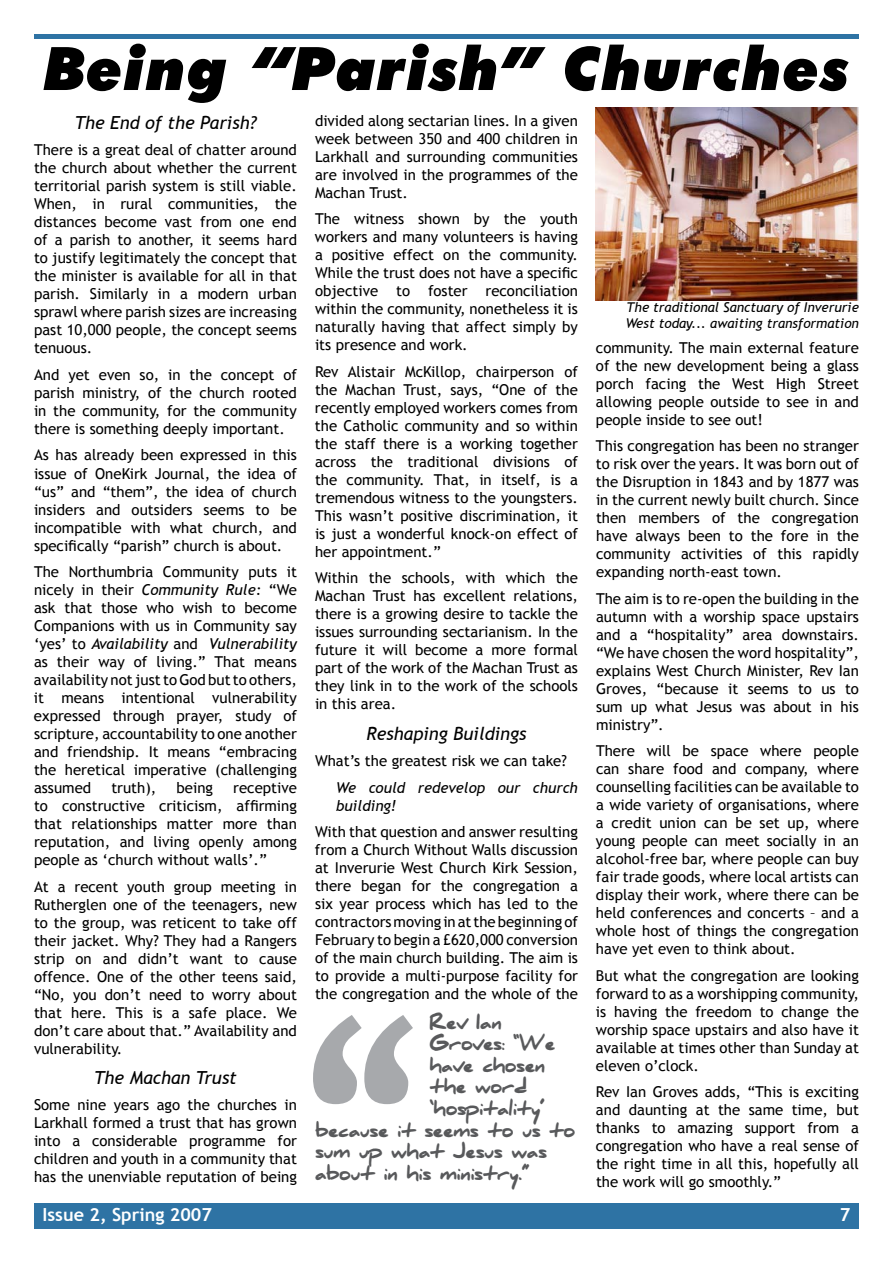
<style>
.page{position:relative;width:893px;height:1263px;background:#fff}
.page>*{position:absolute;margin:0;border:0;box-sizing:border-box;transform-origin:0 0}
.t1{font:300px "Trebuchet MS";color:#a7a9ac}
.t2{font:italic 900 60px "Futura BT";letter-spacing:.02em;color:#000}
.t3{font:900 18px "Daniel";letter-spacing:-.025em;color:#58595b}
.t4{font:italic 18px "Trebuchet MS";color:#000}
.t5{font:700 18px "Trebuchet MS";color:#fff}
.t6{font:15px/18px "Trebuchet MS";color:#000;text-align:justify}
.t7{font:italic 15px/18px "Trebuchet MS";color:#000}
.t8{font:italic 13.5px/16.2px "Trebuchet MS";color:#000}
.s1{font-style:italic}
</style>
<div class="page">
<hr style="left:34px;top:34px;width:825px;height:4px;background:#2e73a4">
<div style="left:34px;top:1203px;width:825px;height:26px;background:#2e73a4"></div>
<img style="left:596px;top:108px;width:262px;height:192px">
<h2 class="t2" style="left:43px;top:32px;width:807px">Being “Parish” Churches</h2>
<p class="t6" style="left:315px;top:112px;width:264px">divided along sectarian lines. In a given week between 350 and 400 children in Larkhall and surrounding communities are involved in the programmes of the Machan Trust.</p>
<p class="t6" style="left:315px;top:210px;width:264px">The witness shown by the youth workers and many volunteers is having a positive effect on the community.<br>While the trust does not have a specific objective to foster reconciliation within the community, nonetheless it is naturally having that affect simply by its presence and work.</p>
<p class="t6" style="left:315px;top:363px;width:264px">Rev Alistair McKillop, chairperson of the Machan Trust, says, “One of the recently employed workers comes from the Catholic community and so within the staff there is a working together across the traditional divisions of the community. That, in itself, is a tremendous witness to the youngsters.<br>This wasn’t positive discrimination, it is just a wonderful knock-on effect of her appointment.”</p>
<p class="t6" style="left:315px;top:569px;width:264px">Within the schools, with which the Machan Trust has excellent relations, there is a growing desire to tackle the issues surrounding sectarianism. In the future it will become a more formal part of the work of the Machan Trust as they link in to the work of the schools in this area.</p>
<p class="t4" style="left:366px;top:722px;width:161px">Reshaping Buildings</p>
<p class="t6" style="left:315px;top:752px;width:253px">What’s the greatest risk we can take?</p>
<p class="t7" style="left:336px;top:778px;width:243px">We could redevelop our church building!</p>
<p class="t6" style="left:315px;top:823px;width:265px">With that question and answer resulting from a Church Without Walls discussion at Inverurie West Church Kirk Session, there began for the congregation a six year process which has led to the contractorsmoving inatthebeginningof February to begin a £620,000 conversion of the main church building. The aim is to provide a multi-purpose facility for the congregation and the whole of the</p>
<h1 class="t1" style="left:281px;top:953px;width:163px">‘‘</h1>
<p class="t3" style="left:429px;top:1012px;width:74px">Rev Ian</p>
<p class="t4" style="left:75px;top:112px;width:183px">The End of the Parish?</p>
<p class="t6" style="left:34px;top:141px;width:264px">There is a great deal of chatter around the church about whether the current territorial parish system is still viable.<br>When, in rural communities, the distances become vast from one end of a parish to another, it seems hard to justify legitimately the concept that the minister is available for all in that parish. Similarly in a modern urban sprawl where parish sizes are increasing past 10,000 people, the concept seems tenuous.</p>
<p class="t6" style="left:34px;top:366px;width:264px">And yet even so, in the concept of parish ministry, of the church rooted in the community, for the community there is something deeply important.</p>
<p class="t6" style="left:34px;top:446px;width:264px">As has already been expressed in this issue of OneKirk Journal, the idea of “us” and “them”, the idea of church insiders and outsiders seems to be incompatible with what church, and specifically “parish” church is about.</p>
<p class="t6" style="left:34px;top:563px;width:264px">The Northumbria Community puts it nicely in their <span class="s1">Community Rule:</span> “We ask that those who wish to become Companions with us in Community say ‘yes’ to <span class="s1">Availability</span> and <span class="s1">Vulnerability </span>as their way of living.” That means availability notjusttoGod butto others, it means intentional vulnerability expressed through prayer, study of scripture, accountability to one another and friendship. It means “embracing the heretical imperative (challenging assumed</p>
<p class="t8" style="left:626px;top:299px;width:235px">The traditional Sanctuary of Inverurie<br>West today... awaiting transformation</p>
<p class="t6" style="left:596px;top:339px;width:264px">community. The main external feature of the new development being a glass porch facing the West High Street allowing people outside to see in and people inside to see out!</p>
<p class="t6" style="left:596px;top:437px;width:264px">This congregation has been no stranger to risk over the years. It was born out of the Disruption in 1843 and by 1877 was in the current newly built church. Since then members of the congregation have always been to the fore in the community activities of this rapidly expanding north-east town.</p>
<p class="t6" style="left:596px;top:590px;width:264px">The aim is to re-open the building in the autumn with a worship space upstairs and a “hospitality” area downstairs. “We have chosen the word hospitality”, explains West Church Minister, Rev Ian Groves, “because it seems to us to sum up what Jesus was about in his ministry”.</p>
<p class="t6" style="left:596px;top:742px;width:264px">There will be space where people can share food and company, where counselling facilities can be available to a wide variety of organisations, where a credit union can be set up, where young people can meet socially in an alcohol-free bar, where people can buy fair trade goods, where local artists can display their work, where there can be held conferences and concerts – and a whole host of things the congregation have yet even to think about.</p>
<p class="t6" style="left:596px;top:967px;width:264px">But what the congregation are looking forward to as a worshipping community, is having the freedom to change the worship space upstairs and also have it available at times other than Sunday at eleven o’clock.</p>
<p class="t6" style="left:596px;top:1083px;width:264px">Rev Ian Groves adds, “This is exciting and daunting at the same time, but thanks to amazing support from a congregation who have a real sense of the right time in all this, hopefully all the work will go smoothly.”</p>
<p class="t6" style="left:111px;top:779px;width:47px">truth),</p>
<p class="t6" style="left:177px;top:779px;width:38px">being</p>
<p class="t6" style="left:34px;top:779px;width:264px;text-indent:199px">receptive to constructive criticism, affirming that relationships matter more than reputation, and living openly among people as ‘church without walls’.”</p>
<p class="t6" style="left:34px;top:877px;width:264px">At a recent youth group meeting in Rutherglen one of the teenagers, new to the group, was reticent to take off their jacket. Why? They had a Rangers strip on and didn’t want to cause offence. One of the other teens said, “No, you don’t need to worry about that here. This is a safe place. We don’t care about that.” Availability and vulnerability.</p>
<p class="t4" style="left:94px;top:1067px;width:144px">The Machan Trust</p>
<p class="t6" style="left:34px;top:1096px;width:264px">Some nine years ago the churches in Larkhall formed a trust that has grown into a considerable programme for children and youth in a community that has the unenviable reputation of being</p>
<p class="t3" style="left:429px;top:1033px;width:127px">Groves: “We</p>
<p class="t3" style="left:429px;top:1055px;width:117px">have chosen</p>
<p class="t3" style="left:429px;top:1076px;width:99px">the word</p>
<p class="t3" style="left:429px;top:1098px;width:117px">‘hospitality’</p>
<p class="t3" style="left:315px;top:1120px;width:262px">because it seems to us to</p>
<p class="t3" style="left:315px;top:1141px;width:234px">sum up what Jesus was</p>
<p class="t3" style="left:315px;top:1163px;width:216px">about in his ministry.”</p>
<p class="t5" style="left:43px;top:1203px;width:171px">Issue 2, Spring 2007</p>
<p class="t5" style="left:840px;top:1203px;width:12px">7</p>
</div>
